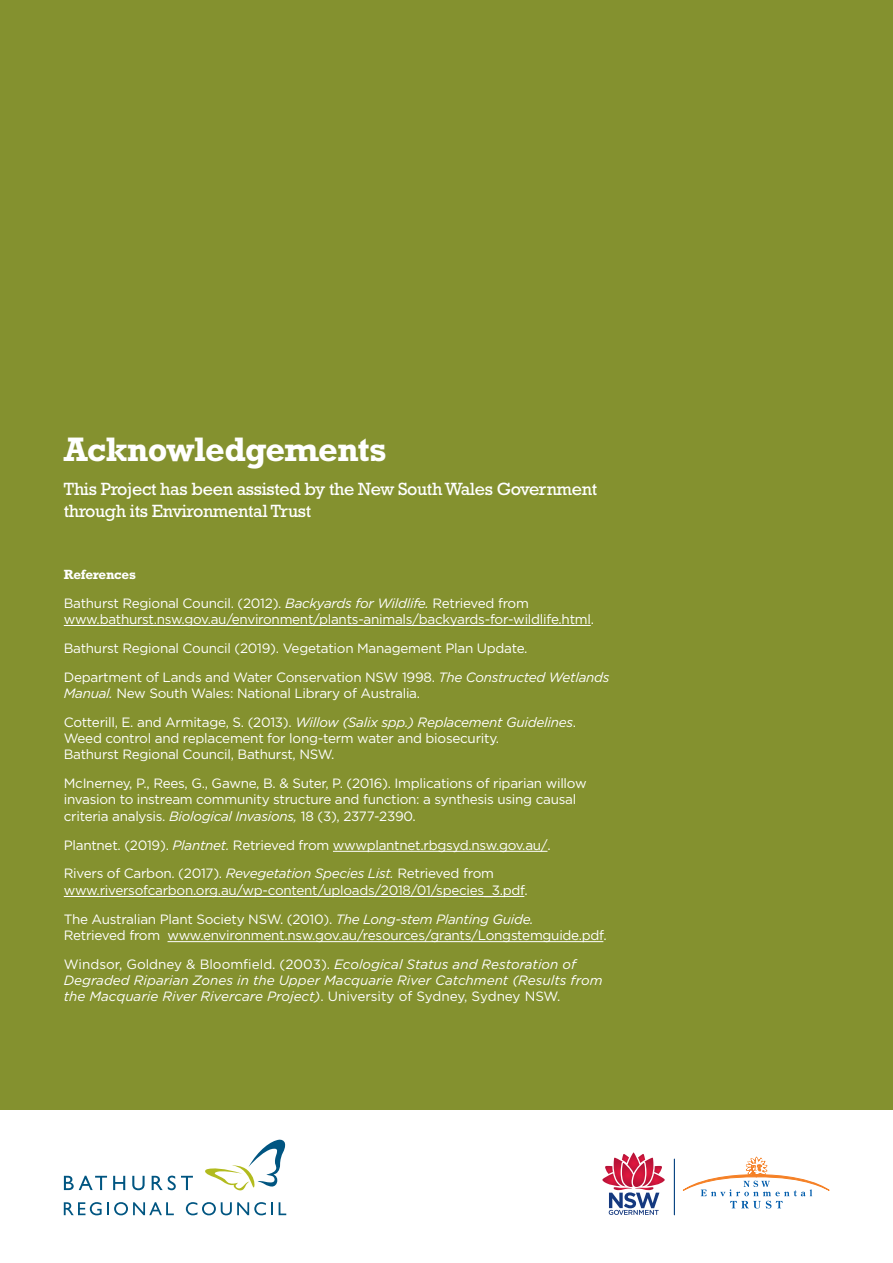
<style>
.page{position:relative;width:893px;height:1263px;background:#fff}
.page>*{position:absolute;margin:0;border:0;box-sizing:border-box;transform-origin:0 0}
.t1{font:700 34.5px "Rockwell";letter-spacing:-.02em;color:#fff}
.t2{font:18px/21.6px "Rockwell";letter-spacing:-.02em;color:#fff}
.t3{font:13.5px/29px "Gotham";letter-spacing:-.02em;color:#fff}
.t4{font:italic 13.5px/16.2px "Gotham";color:#fff}
.t5{font:700 13.5px "Rockwell";letter-spacing:-.02em;color:#fff}
.s1{font-style:italic}
.s2{font-style:normal}
</style>
<div class="page">
<div style="left:0;top:0;width:893px;height:1110px;background:#84912f"></div>
<hr style="left:64px;top:625px;width:527px;height:1px;background:#fff">
<hr style="left:333px;top:851px;width:214px;height:1px;background:#fff">
<hr style="left:64px;top:896px;width:460px;height:1px;background:#fff">
<hr style="left:168px;top:941px;width:435px;height:1px;background:#fff">
<svg style="left:64px;top:1176px;width:43px;height:14px"></svg>
<svg style="left:113px;top:1176px;width:12px;height:14px"></svg>
<svg style="left:132px;top:1176px;width:13px;height:14px"></svg>
<svg style="left:152px;top:1175px;width:41px;height:15px"></svg>
<svg style="left:205px;top:1140px;width:81px;height:51px"></svg>
<svg style="left:64px;top:1202px;width:110px;height:13px"></svg>
<svg style="left:186px;top:1202px;width:87px;height:13px"></svg>
<svg style="left:279px;top:1202px;width:7px;height:13px"></svg>
<hr style="left:674px;top:1159px;width:1px;height:56px;background:#003e7e">
<svg style="left:602px;top:1152px;width:63px;height:63px"></svg>
<svg style="left:682px;top:1156px;width:147px;height:52px"></svg>
<h1 class="t1" style="left:64px;top:429px;width:324px">Acknowledgements</h1>
<h2 class="t2" style="left:64px;top:478px;width:535px">This Project has been assisted by the New South Wales Government through its Environmental Trust</h2>
<p class="t5" style="left:64px;top:566px;width:74px">References</p>
<p class="t3" style="left:64px;top:594px;width:532px;line-height:16.2px">Bathurst Regional Council. (2012). <span class="s1">Backyards for Wildlife.</span> Retrieved from www.bathurst.nsw.gov.au/environment/plants-animals/backyards-for-wildlife.html.</p>
<p class="t3" style="left:64px;top:633px;width:547px">Bathurst Regional Council (2019). Vegetation Management Plan Update.<br>Department of Lands and Water Conservation NSW 1998. <span class="s1">The Constructed Wetlands</span></p>
<p class="t3" style="left:64px;top:678px;width:514px"><span class="s1">Manual.</span> New South Wales: National Library of Australia.<br>Cotterill, E. and Armitage, S. (2013). <span class="s1">Willow (Salix spp.) Replacement Guidelines</span>.</p>
<p class="t3" style="left:64px;top:730px;width:437px;line-height:16.2px">Weed control and replacement for long-term water and biosecurity.<br>Bathurst Regional Council, Bathurst, NSW.</p>
<p class="t3" style="left:64px;top:775px;width:524px;line-height:16.2px">McInerney, P., Rees, G., Gawne, B. &amp; Suter, P. (2016). Implications of riparian willow invasion to instream community structure and function: a synthesis using causal criteria analysis. <span class="s1">Biological Invasions,</span> 18 (3), 2377-2390.</p>
<p class="t3" style="left:64px;top:830px;width:489px">Plantnet. (2019). <span class="s1">Plantnet.</span> Retrieved from wwwplantnet.rbgsyd.nsw.gov.au/.<br>Rivers of Carbon. (2017). <span class="s1">Revegetation Species List.</span> Retrieved from</p>
<p class="t3" style="left:64px;top:875px;width:471px">www.riversofcarbon.org.au/wp-content/uploads/2018/01/species_3.pdf.<br>The Australian Plant Society NSW. (2010). <span class="s1">The Long-stem Planting Guide.</span></p>
<p class="t3" style="left:64px;top:920px;width:544px">Retrieved from www.environment.nsw.gov.au/resources/grants/Longstemguide.pdf.<br>Windsor, Goldney &amp; Bloomfield. (2003). <span class="s1">Ecological Status and Restoration of</span></p>
<p class="t4" style="left:64px;top:972px;width:540px">Degraded Riparian Zones in the Upper Macquarie River Catchment (Results from the Macquarie River Rivercare Project)<span class="s2">. University of Sydney, Sydney NSW.</span></p>
</div>
